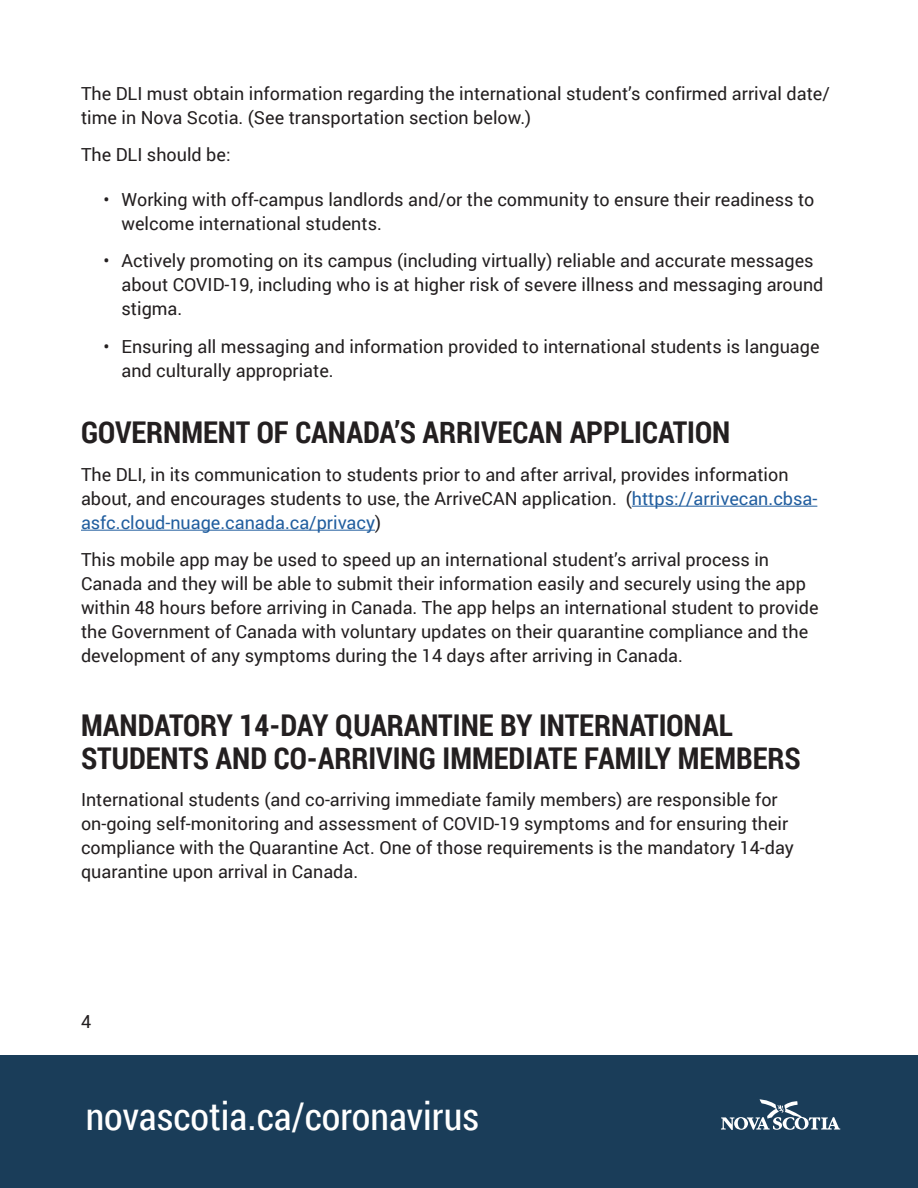
<style>
.page{position:relative;width:918px;height:1188px;background:#fff}
.page>*{position:absolute;margin:0;border:0;box-sizing:border-box;transform-origin:0 0}
.t1{font:38.25px "Roboto Condensed";color:#fff}
.Subhead_1{font:700 30px/33px "Roboto Condensed";color:#231f20}
.Body{font:18px/24px "Roboto";color:#231f20}
.Bullets_1{font:18px/24px "Roboto";color:#231f20}
.s1{color:#215e9f}
</style>
<div class="page">
<div style="left:0;top:1055px;width:918px;height:133px;background:#1a3d59"></div>
<svg style="left:721px;top:1099px;width:119px;height:31px"></svg>
<hr style="left:632px;top:506px;width:185px;height:1px;background:#215e9f">
<hr style="left:81px;top:530px;width:294px;height:1px;background:#215e9f">
<p class="Body" style="left:81px;top:81px;width:750px">The DLI must obtain information regarding the international student’s confirmed arrival date/ time in Nova Scotia. (See transportation section below.)</p>
<p class="Body" style="left:81px;top:142px;width:151px">The DLI should be:</p>
<p class="Bullets_1" style="left:122px;top:187px;width:695px;text-indent:-18px">• Working with off-campus landlords and/or the community to ensure their readiness to welcome international students.</p>
<p class="Bullets_1" style="left:122px;top:248px;width:704px;text-indent:-18px">• Actively promoting on its campus (including virtually) reliable and accurate messages about COVID-19, including who is at higher risk of severe illness and messaging around stigma.</p>
<p class="Bullets_1" style="left:122px;top:334px;width:700px;text-indent:-18px">• Ensuring all messaging and information provided to international students is language and culturally appropriate.</p>
<p class="Subhead_1" style="left:81px;top:415px;width:651px">GOVERNMENT OF CANADA’S ARRIVECAN APPLICATION</p>
<p class="Body" style="left:81px;top:462px;width:738px">The DLI, in its communication to students prior to and after arrival, provides information about, and encourages students to use, the ArriveCAN application. (<span class="s1">https://arrivecan.cbsa&shy;asfc.cloud-nuage.canada.ca/privacy</span>)</p>
<p class="Body" style="left:81px;top:547px;width:739px">This mobile app may be used to speed up an international student’s arrival process in Canada and they will be able to submit their information easily and securely using the app within 48 hours before arriving in Canada. The app helps an international student to provide the Government of Canada with voluntary updates on their quarantine compliance and the development of any symptoms during the 14 days after arriving in Canada.</p>
<p class="Subhead_1" style="left:81px;top:708px;width:721px">MANDATORY 14-DAY QUARANTINE BY INTERNATIONAL<br>STUDENTS AND CO-ARRIVING IMMEDIATE FAMILY MEMBERS</p>
<p class="Body" style="left:81px;top:787px;width:714px">International students (and co-arriving immediate family members) are responsible for on-going self-monitoring and assessment of COVID-19 symptoms and for ensuring their compliance with the Quarantine Act. One of those requirements is the mandatory 14-day quarantine upon arrival in Canada.</p>
<p class="Body" style="left:81px;top:1008px;width:12px">4</p>
<h1 class="t1" style="left:86px;top:1090px;width:395px">novascotia.ca/coronavirus</h1>
</div>
